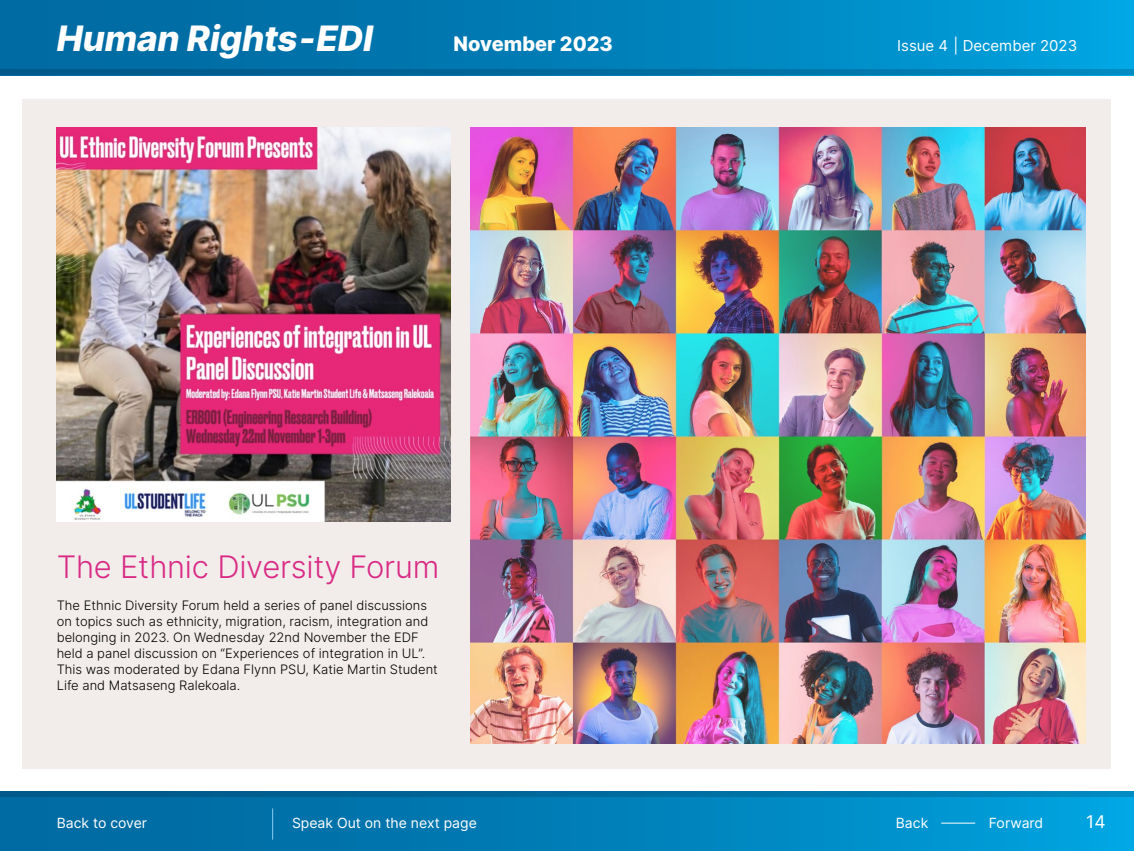
<style>
.page{position:relative;width:1134px;height:851px;background:#fff}
.page>*{position:absolute;margin:0;border:0;box-sizing:border-box;transform-origin:0 0}
.t1{font:italic 800 35px "Inter";letter-spacing:-.005em;color:#fff}
.t2{font:300 31px "Inter";letter-spacing:-.01em;color:#d92b85}
.t3{font:800 20px "Inter";color:#fff}
.t4{font:17.5px "Inter";color:#fff}
.t5{font:15px "Inter";color:#fff}
.t6{font:14px "Inter";color:#fff}
.t7{font:300 13px/16px "Inter";color:#000}
</style>
<div class="page">
<div style="left:0;top:791px;width:1134px;height:59px;background:linear-gradient(to right,#006399,#01a0db)"></div>
<div style="left:0;top:0;width:1134px;height:75px;background:linear-gradient(to right,#006399,#009fdb)"></div>
<svg style="left:0;top:791px;width:1134px;height:6px;background:#006b9e"></svg>
<svg style="left:0;top:69px;width:1134px;height:6px;background:#006b9e"></svg>
<hr style="left:941px;top:822px;width:34px;height:1px;background:#fff">
<hr style="left:272px;top:808px;width:1px;height:31px;background:#87cdf1">
<div style="left:23px;top:99px;width:1088px;height:669px;background:#f2edeb"></div>
<img style="left:57px;top:128px;width:394px;height:394px">
<img style="left:471px;top:128px;width:615px;height:615px">
<h1 class="t1" style="left:57px;top:13px;width:318px">Human Rights-EDI</h1>
<h3 class="t3" style="left:454px;top:29px;width:161px">November 2023</h3>
<h2 class="t2" style="left:57px;top:544px;width:384px">The Ethnic Diversity Forum</h2>
<p class="t7" style="left:57px;top:596px;width:383px">The Ethnic Diversity Forum held a series of panel discussions on topics such as ethnicity, migration, racism, integration and belonging in 2023. On Wednesday 22nd November the EDF held a panel discussion on “Experiences of integration in UL”.<br>This was moderated by Edana Flynn PSU, Katie Martin Student Life and Matsaseng Ralekoala.</p>
<p class="t5" style="left:897px;top:35px;width:181px">Issue 4 | December 2023</p>
<p class="t6" style="left:57px;top:812px;width:92px">Back to cover</p>
<p class="t6" style="left:896px;top:812px;width:34px">Back</p>
<p class="t6" style="left:989px;top:812px;width:56px">Forward</p>
<h3 class="t4" style="left:1086px;top:809px;width:21px">14</h3>
<p class="t6" style="left:292px;top:812px;width:186px">Speak Out on the next page</p>
</div>
